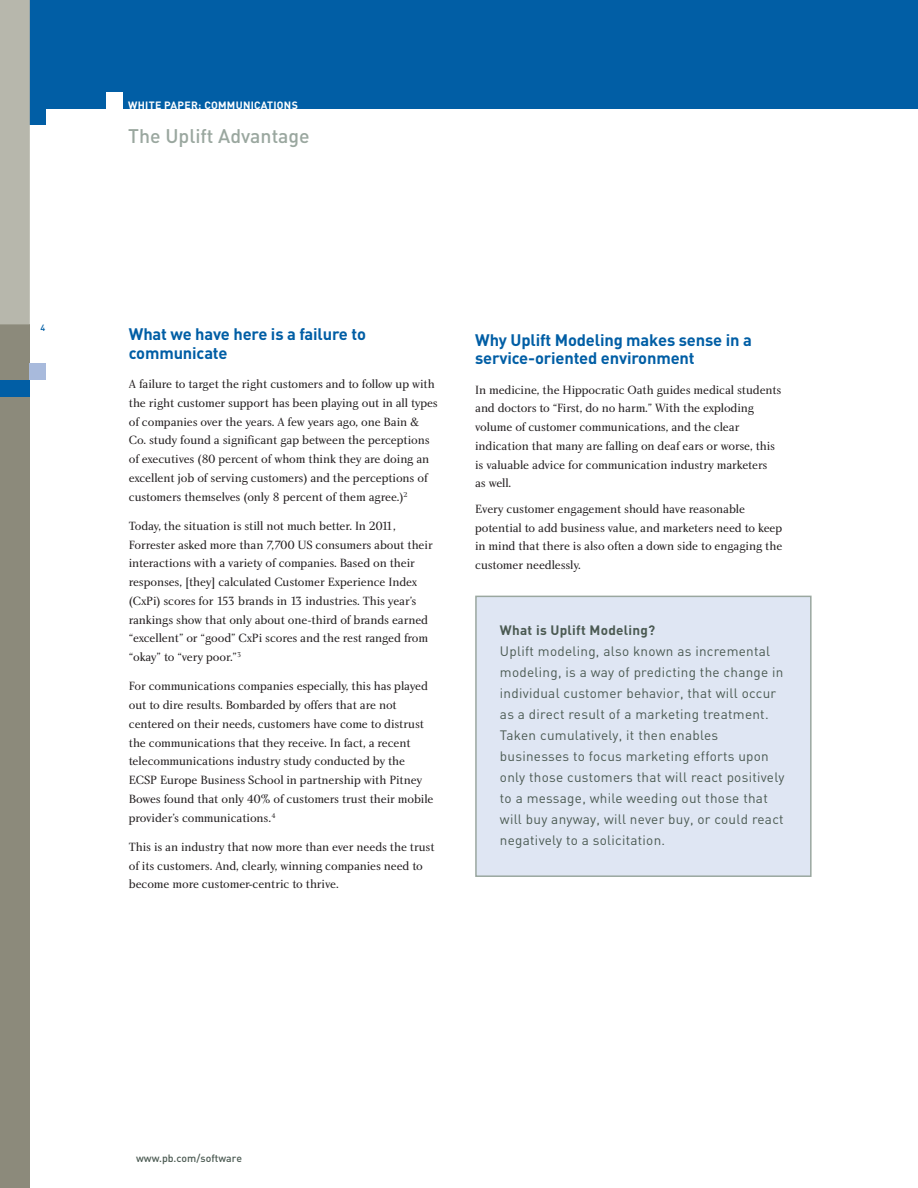
<style>
.page{position:relative;width:918px;height:1188px;background:#fff}
.page>*{position:absolute;margin:0;border:0;box-sizing:border-box;transform-origin:0 0}
.t1{font:500 19.5px "DIN";color:#9aa79f}
.t2{font:700 16.5px/18.8px "DIN";letter-spacing:-.01em;color:#015ea5}
.t3{font:13.5px/21px "DIN";letter-spacing:.02em;color:#4b5a52}
.t4{font:700 13.5px "DIN";letter-spacing:.02em;color:#4b5a52}
.t5{font:12.3px/18.8px "Charlotte Book Plain";letter-spacing:-.01em;color:#231f20}
.t6{font:700 10.5px "DIN";letter-spacing:.025em;color:#fff}
.t7{font:500 10.5px "DIN";color:#4b5a52}
.t8{font:500 9px "DIN";color:#015ea5}
.s1{font-family:"Charlotte Book Italic Plain"}
</style>
<div class="page">
<div style="left:30px;top:0;width:888px;height:108px;background:#015ea5"></div>
<div style="left:0;top:324px;width:30px;height:864px;background:#8c8a7b"></div>
<div style="left:30px;top:364px;width:16px;height:16px;background:#a8badc"></div>
<div style="left:106px;top:92px;width:16px;height:16px;background:#fff"></div>
<div style="left:30px;top:108px;width:16px;height:17px;background:#015ea5"></div>
<div style="left:0;top:380px;width:30px;height:16px;background:#015ea5"></div>
<div style="left:0;top:0;width:30px;height:324px;background:#b7b7ac"></div>
<div style="left:475px;top:596px;width:337px;height:281px;background:#dfe6f3;border:2px solid #9aa79f"></div>
<p class="t8" style="left:40px;top:322px;width:6px">4</p>
<p class="t6" style="left:128px;top:98px;width:171px">WHITE PAPER: COMMUNICATIONS</p>
<h1 class="t1" style="left:128px;top:123px;width:183px">The Uplift Advantage</h1>
<h2 class="t2" style="left:129px;top:324px;width:239px">What we have here is a failure to communicate</h2>
<p class="t5" style="left:129px;top:375px;width:310px">A failure to target the right customers and to follow up with the right customer support has been playing out in all types of companies over the years. A few years ago, one Bain &amp; Co. study found a significant gap between the perceptions of executives (80 percent of whom think they are doing an excellent job of serving customers) and the perceptions of customers themselves (only 8 percent of them agree.)<sup>2</sup></p>
<p class="t5" style="left:129px;top:517px;width:305px">Today, the situation is still not much better. In 2011, Forrester asked more than 7,700 US consumers about their interactions with a variety of companies. Based on their responses, [they] calculated Customer Experience Index (CxPi) scores for 153 brands in 13 industries. This year’s rankings show that only about one-third of brands earned “excellent” or “good” CxPi scores and the rest ranged from “okay” to “very poor.”<sup>3</sup></p>
<p class="t5" style="left:129px;top:677px;width:306px">For communications companies especially, this has played out to dire results. Bombarded by offers that are not centered on their needs, customers have come to distrust the communications that they receive. In fact, a recent telecommunications industry study conducted by the ECSP Europe Business School in partnership with Pitney Bowes found that only 40% of customers trust their mobile provider’s communications<span class="s1">.</span><sup>4</sup></p>
<p class="t5" style="left:129px;top:838px;width:307px">This is an industry that now more than ever needs the trust of its customers. And, clearly, winning companies need to become more customer-centric to thrive.</p>
<h2 class="t2" style="left:475px;top:329px;width:278px">Why Uplift Modeling makes sense in a service-oriented environment</h2>
<p class="t5" style="left:475px;top:380px;width:308px">In medicine, the Hippocratic Oath guides medical students and doctors to “First, do no harm.” With the exploding volume of customer communications, and the clear indication that many are falling on deaf ears or worse, this is valuable advice for communication industry marketers<br>as well.</p>
<p class="t5" style="left:475px;top:500px;width:309px">Every customer engagement should have reasonable potential to add business value, and marketers need to keep in mind that there is also often a down side to engaging the customer needlessly.</p>
<p class="t4" style="left:500px;top:622px;width:157px">What is Uplift Modeling?</p>
<p class="t3" style="left:500px;top:641px;width:286px">Uplift modeling, also known as incremental modeling, is a way of predicting the change in individual customer behavior, that will occur as a direct result of a marketing treatment.<br>Taken cumulatively, it then enables businesses to focus marketing efforts upon only those customers that will react positively to a message, while weeding out those that will buy anyway, will never buy, or could react negatively to a solicitation.</p>
<p class="t7" style="left:136px;top:1151px;width:107px">www.pb.com/software</p>
</div>
